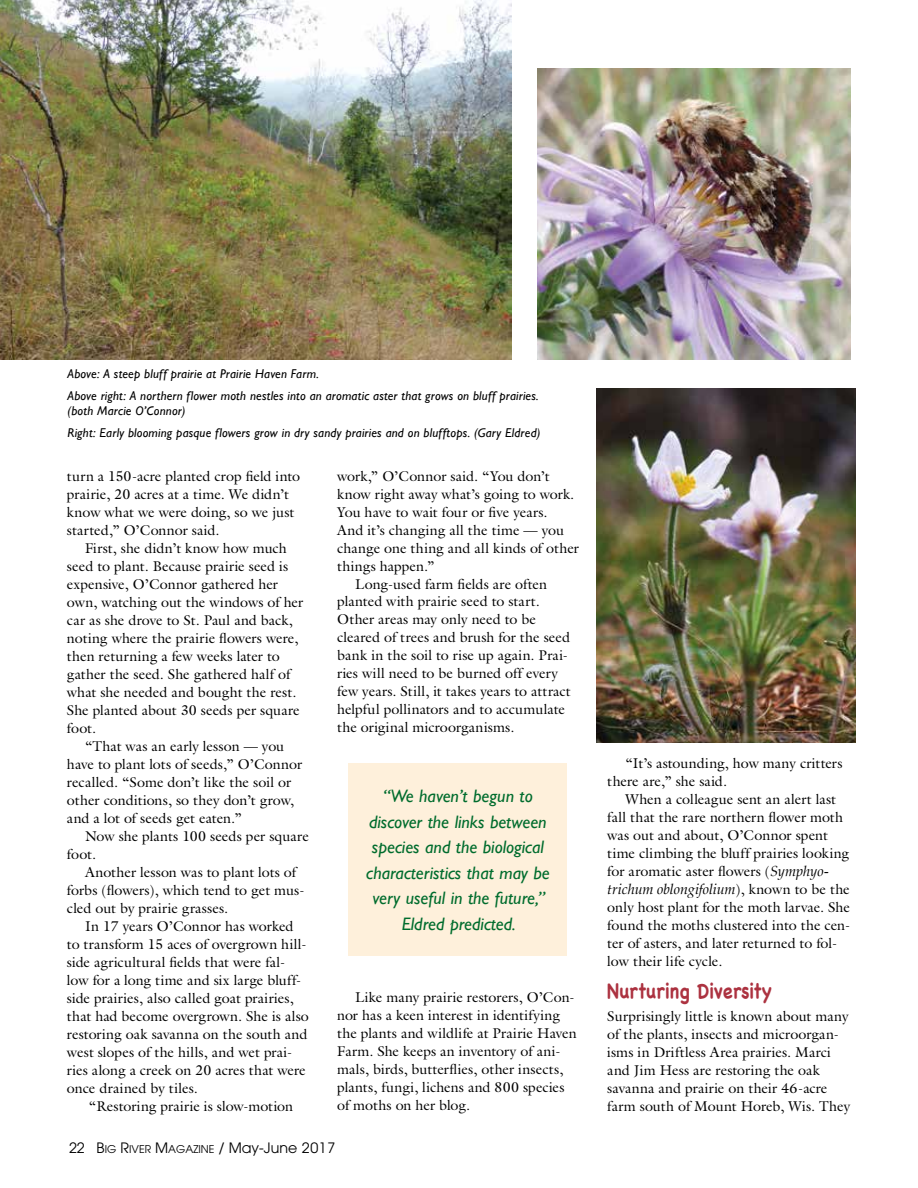
<style>
.page{position:relative;width:918px;height:1188px;background:#fff}
.page>*{position:absolute;margin:0;border:0;box-sizing:border-box;transform-origin:0 0}
.t1{font:700 21px "Chalkboard";color:#ac3240;scale:.85 1}
.t2{font:italic 18px/25.5px "Gill Sans";color:#006c2d;text-align:center}
.t3{font:14.25px/18px "Galliard";color:#000}
.t4{font:italic 14.25px "Palatino";letter-spacing:-.005em;color:#000}
.t5{font:italic 12.75px/21.8px "Gill Sans";letter-spacing:.015em;color:#000}
.t6{font:10.65px "Avant Garde";color:#000}
.s1{font-size:14.25px}
.s2{font-family:"Palatino";font-style:italic}
.s3{font-family:"Galliard";font-style:normal}
</style>
<div class="page">
<img style="left:0;top:0;width:512px;height:360px">
<img style="left:538px;top:68px;width:312px;height:292px">
<img style="left:596px;top:389px;width:260px;height:354px">
<div style="left:349px;top:764px;width:218px;height:192px;background:#fef0db"></div>
<p class="t5" style="left:68px;top:363px;width:473px">Above: A steep bluff prairie at Prairie Haven Farm.<br>Above right: A northern flower moth nestles into an aromatic aster that grows on bluff prairies.</p>
<p class="t5" style="left:68px;top:400px;width:475px">(both Marcie O’Connor)<br>Right: Early blooming pasque flowers grow in dry sandy prairies and on blufftops. (Gary Eldred)</p>
<p class="t3" style="left:67px;top:467px;width:235px">turn a 150-acre planted crop field into prairie, 20 acres at a time. We didn’t know what we were doing, so we just started,” O’Connor said.</p>
<p class="t3" style="left:67px;top:539px;width:238px;text-indent:18px">First, she didn’t know how much seed to plant. Because prairie seed is expensive, O’Connor gathered her own, watching out the windows of her car as she drove to St. Paul and back, noting where the prairie flowers were, then returning a few weeks later to gather the seed. She gathered half of what she needed and bought the rest.<br>She planted about 30 seeds per square foot.</p>
<p class="t3" style="left:67px;top:737px;width:237px;text-indent:18px">“That was an early lesson — you have to plant lots of seeds,” O’Connor recalled. “Some don’t like the soil or other conditions, so they don’t grow, and a lot of seeds get eaten.”</p>
<p class="t3" style="left:67px;top:827px;width:244px;text-indent:18px">Now she plants 100 seeds per square foot.</p>
<p class="t3" style="left:67px;top:863px;width:239px;text-indent:18px">Another lesson was to plant lots of forbs (flowers), which tend to get mus&shy;cled out by prairie grasses.</p>
<p class="t3" style="left:67px;top:917px;width:243px;text-indent:18px">In 17 years O’Connor has worked to transform 15 aces of overgrown hill&shy;side agricultural fields that were fal&shy;low for a long time and six large bluff&shy;side prairies, also called goat prairies, that had become overgrown. She is also restoring oak savanna on the south and west slopes of the hills, and wet prai&shy;ries along a creek on 20 acres that were once drained by tiles.</p>
<p class="t3" style="left:89px;top:1096px;width:206px">“Restoring prairie is slow-motion</p>
<p class="t3" style="left:337px;top:466px;width:214px">work,” O’Connor said. “You don’t</p>
<p class="t3" style="left:337px;top:484px;width:239px">know right away what’s going to work.</p>
<p class="t3" style="left:337px;top:502px;width:212px">You have to wait four or five years.</p>
<p class="t3" style="left:337px;top:520px;width:228px">And it’s changing all the time — you</p>
<p class="t3" style="left:337px;top:538px;width:243px">change one thing and all kinds of other</p>
<p class="t3" style="left:337px;top:556px;width:99px">things happen.”</p>
<p class="t3" style="left:355px;top:574px;width:193px">Long-used farm fields are often</p>
<p class="t3" style="left:337px;top:592px;width:204px">planted with prairie seed to start.</p>
<p class="t3" style="left:337px;top:610px;width:200px">Other areas may only need to be</p>
<p class="t3" style="left:337px;top:628px;width:234px">cleared of trees and brush for the seed</p>
<p class="t3" style="left:337px;top:646px;width:232px">bank in the soil to rise up again. Prai-</p>
<p class="t3" style="left:337px;top:664px;width:222px">ries will need to be burned off every</p>
<p class="t3" style="left:337px;top:682px;width:235px">few years. Still, it takes years to attract</p>
<p class="t3" style="left:337px;top:700px;width:229px">helpful pollinators and to accumulate</p>
<p class="t3" style="left:337px;top:718px;width:179px">the original microorganisms.</p>
<p class="t2" style="left:366px;top:783px;width:185px">“We haven’t begun to discover the links between species and the biological characteristics that may be very useful in the future,”<br>Eldred predicted.</p>
<p class="t3" style="left:337px;top:988px;width:241px;text-indent:18px">Like many prairie restorers, O’Con&shy;nor has a keen interest in identifying the plants and wildlife at Prairie Haven Farm. She keeps an inventory of ani&shy;mals, birds, butterflies, other insects, plants, fungi, lichens and 800 species of moths on her blog.</p>
<p class="t6" style="left:69px;top:1143px;width:268px"><span class="s1">22</span> <span class="s1">B</span>IG <span class="s1">R</span>IVER <span class="s1">M</span>AGAZINE <span class="s1">/ May-June</span> <span class="s1">2017</span></p>
<p class="t3" style="left:607px;top:754px;width:237px;text-indent:18px">“It’s astounding, how many critters there are,” she said.</p>
<p class="t3" style="left:607px;top:790px;width:243px;text-indent:18px">When a colleague sent an alert last fall that the rare northern flower moth was out and about, O’Connor spent time climbing the bluff prairies looking for aromatic aster flowers (<span class="s2">Symphyo-</span></p>
<p class="t4" style="left:607px;top:878px;width:244px">trichum oblongifolium<span class="s3">), known to be the</span></p>
<p class="t3" style="left:607px;top:898px;width:245px">only host plant for the moth larvae. She found the moths clustered into the cen&shy;ter of asters, and later returned to fol&shy;low their life cycle.</p>
<h1 class="t1" style="left:607px;top:979px;width:195px">Nurturing Diversity</h1>
<p class="t3" style="left:607px;top:1007px;width:244px">Surprisingly little is known about many of the plants, insects and microorgan&shy;isms in Driftless Area prairies. Marci and Jim Hess are restoring the oak savanna and prairie on their 46-acre farm south of Mount Horeb, Wis. They</p>
</div>
